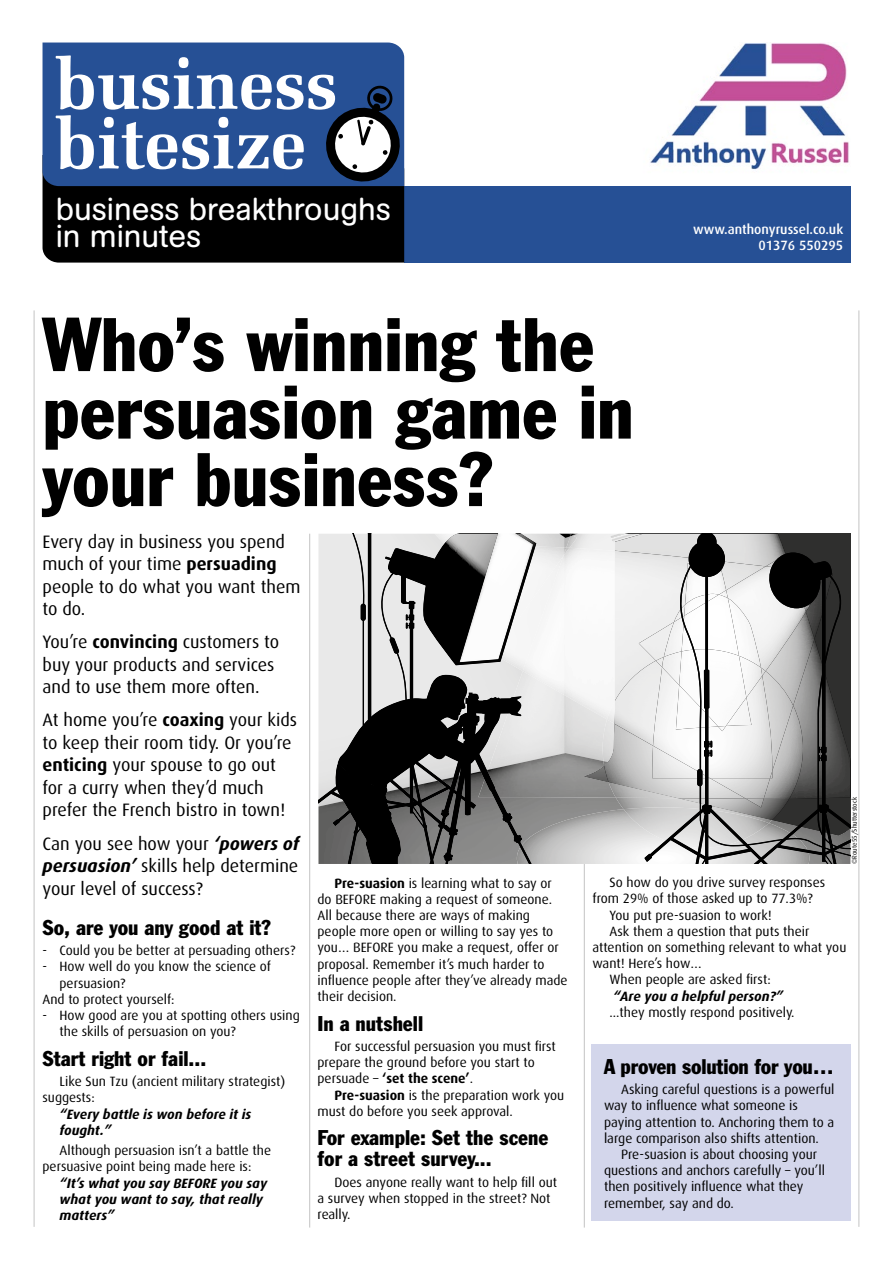
<style>
.page{position:relative;width:893px;height:1263px;background:#fff}
.page>*{position:absolute;margin:0;border:0;box-sizing:border-box;transform-origin:0 0}
.HEADING{font:condensed 75px/67.5px "Franklin Gothic BT";color:#000}
.t1{font:31.5px/27px "AG Buch Rounded BQ";color:#fff}
.SUBHEAD{font:condensed 21px/21px "Franklin Gothic BT";color:#000}
.SUBHEAD2{font:condensed 21px "Franklin Gothic BT";letter-spacing:-.01em;color:#000}
.first_para2{font:18px/22.5px "Dax";color:#000}
.body{font:13.5px/16.2px "Dax";color:#000}
.body2{font:13.5px/16.2px "Dax";color:#000}
.BULLIT{font:13.5px/16.2px "Dax";color:#000}
.QUOTE{font:italic 700 13.5px/16.2px "Dax";color:#000}
.body-2{font:500 13.5px "Dax";color:#fff}
.PHOTO_CREDIT{font:6.75px "Dax";color:#000}
.s1{font-weight:700}
.s2{font-weight:700;font-style:italic}
</style>
<div class="page">
<hr style="left:34px;top:310px;width:1px;height:917px;background:#c6c6c6">
<hr style="left:858px;top:310px;width:1px;height:917px;background:#c6c6c6">
<div style="left:404px;top:186px;width:446px;height:77px;background:#265095"></div>
<div style="left:43px;top:43px;width:361px;height:12px;background:#265095"></div>
<svg style="left:43px;top:55px;width:362px;height:208px;background:#394c6a"></svg>
<svg style="left:358px;top:120px;width:5px;height:24px"></svg>
<div style="left:357px;top:120px;width:7px;height:25px;border:2px solid #000"></div>
<img style="left:650px;top:43px;width:199px;height:127px">
<div style="left:591px;top:1044px;width:260px;height:176px;background:#d3d6eb"></div>
<hr style="left:584px;top:789px;width:1px;height:438px;background:#c6c6c6">
<hr style="left:309px;top:534px;width:1px;height:693px;background:#c6c6c6">
<img style="left:550px;top:753px;width:34px;height:45px">
<img style="left:584px;top:534px;width:60px;height:265px">
<img style="left:610px;top:534px;width:33px;height:8px">
<img style="left:564px;top:548px;width:51px;height:171px">
<div style="left:615px;top:551px;width:29px;height:110px;background:#f0f0f0"></div>
<img style="left:639px;top:566px;width:5px;height:95px">
<img style="left:550px;top:809px;width:94px;height:55px">
<img style="left:616px;top:799px;width:28px;height:24px">
<img style="left:603px;top:719px;width:1px;height:42px">
<img style="left:604px;top:706px;width:40px;height:93px">
<img style="left:607px;top:701px;width:7px;height:23px">
<img style="left:614px;top:661px;width:30px;height:85px">
<img style="left:624px;top:807px;width:20px;height:41px">
<svg style="left:644px;top:534px;width:33px;height:328px;fill:#ededed"></svg>
<svg style="left:677px;top:534px;width:173px;height:330px"></svg>
<svg style="left:318px;top:534px;width:232px;height:330px;background:#868686"></svg>
<img style="left:434px;top:534px;width:125px;height:13px">
<img style="left:514px;top:546px;width:50px;height:74px">
<svg style="left:559px;top:534px;width:19px;height:22px"></svg>
<img style="left:444px;top:534px;width:92px;height:82px">
<h2 class="t1" style="left:56px;top:196px;width:337px">business breakthroughs in minutes</h2>
<p class="HEADING" style="left:43px;top:308px;width:593px">Who’s winning the persuasion game in your business?</p>
<p class="body-2" style="left:693px;top:222px;width:151px">www.anthonyrussel.co.uk</p>
<p class="body-2" style="left:758px;top:238px;width:86px">01376 550295</p>
<p class="first_para2" style="left:43px;top:530px;width:259px">Every day in business you spend much of your time <span class="s1">persuading </span>people to do what you want them to do.</p>
<p class="first_para2" style="left:43px;top:631px;width:238px">You’re <span class="s1">convincing</span> customers to buy your products and services and to use them more often.</p>
<p class="first_para2" style="left:43px;top:709px;width:256px">At home you’re <span class="s1">coaxing</span> your kids to keep their room tidy. Or you’re <span class="s1">enticing</span> your spouse to go out for a curry when they’d much prefer the French bistro in town!</p>
<p class="first_para2" style="left:43px;top:832px;width:258px;text-align:justify">Can you see how your <span class="s2">‘powers of persuasion’</span> skills help determine your level of success?</p>
<p class="SUBHEAD" style="left:43px;top:916px;width:230px">So, are you any good at it?</p>
<p class="BULLIT" style="left:43px;top:942px;width:254px">- Could you be better at persuading others?</p>
<p class="BULLIT" style="left:60px;top:959px;width:213px;text-indent:-17px">- How well do you know the science of persuasion?</p>
<p class="BULLIT" style="left:43px;top:991px;width:134px">And to protect yourself:</p>
<p class="BULLIT" style="left:60px;top:1007px;width:242px;text-indent:-17px">- How good are you at spotting others using the skills of persuasion on you?</p>
<p class="SUBHEAD" style="left:43px;top:1047px;width:165px">Start right or fail...</p>
<p class="body" style="left:43px;top:1073px;width:244px;text-indent:17px">Like Sun Tzu (ancient military strategist) suggests:</p>
<p class="QUOTE" style="left:60px;top:1106px;width:193px">“Every battle is won before it is fought.”</p>
<p class="body" style="left:43px;top:1142px;width:230px;text-indent:17px">Although persuasion isn’t a battle the persuasive point being made here is:</p>
<p class="QUOTE" style="left:60px;top:1175px;width:209px">“It’s what you say BEFORE you say what you want to say, that really matters”</p>
<p class="body" style="left:317px;top:875px;width:252px;text-indent:17px"><span class="s1">Pre-suasion</span> is learning what to say or do BEFORE making a request of someone.<br>All because there are ways of making people more open or willing to say yes to you… BEFORE you make a request, offer or proposal. Remember it’s much harder to influence people after they’ve already made their decision.</p>
<p class="SUBHEAD" style="left:317px;top:1012px;width:107px">In a nutshell</p>
<p class="body" style="left:317px;top:1038px;width:240px;text-indent:17px">For successful persuasion you must first prepare the ground before you start to persuade – <span class="s1">‘set the scene’</span>.</p>
<p class="body" style="left:317px;top:1087px;width:248px;text-indent:17px"><span class="s1">Pre-suasion</span> is the preparation work you must do before you seek approval.</p>
<p class="SUBHEAD" style="left:317px;top:1127px;width:233px">For example: Set the scene for a street survey...</p>
<p class="body" style="left:317px;top:1174px;width:241px;text-indent:17px">Does anyone really want to help fill out a survey when stopped in the street? Not really.</p>
<p class="PHOTO_CREDIT" style="left:851px;top:864px;width:69px;rotate:-90deg">©Route55/Shutterstock</p>
<p class="body" style="left:592px;top:874px;width:234px;text-indent:17px">So how do you drive survey responses from 29% of those asked up to 77.3%?</p>
<p class="body" style="left:609px;top:907px;width:164px">You put pre-suasion to work!</p>
<p class="body" style="left:592px;top:923px;width:255px;text-indent:17px">Ask them a question that puts their attention on something relevant to what you want! Here’s how…</p>
<p class="body" style="left:609px;top:972px;width:163px">When people are asked first:</p>
<p class="QUOTE" style="left:613px;top:988px;width:171px">“Are you a helpful person?”</p>
<p class="body" style="left:609px;top:1004px;width:187px">...they mostly respond positively.</p>
<p class="SUBHEAD2" style="left:604px;top:1052px;width:231px">A proven solution for you…</p>
<p class="body2" style="left:604px;top:1081px;width:232px;text-indent:17px">Asking careful questions is a powerful way to influence what someone is paying attention to. Anchoring them to a large comparison also shifts attention.</p>
<p class="body2" style="left:604px;top:1146px;width:223px;text-indent:17px">Pre-suasion is about choosing your questions and anchors carefully – you’ll then positively influence what they remember, say and do.</p>
</div>
